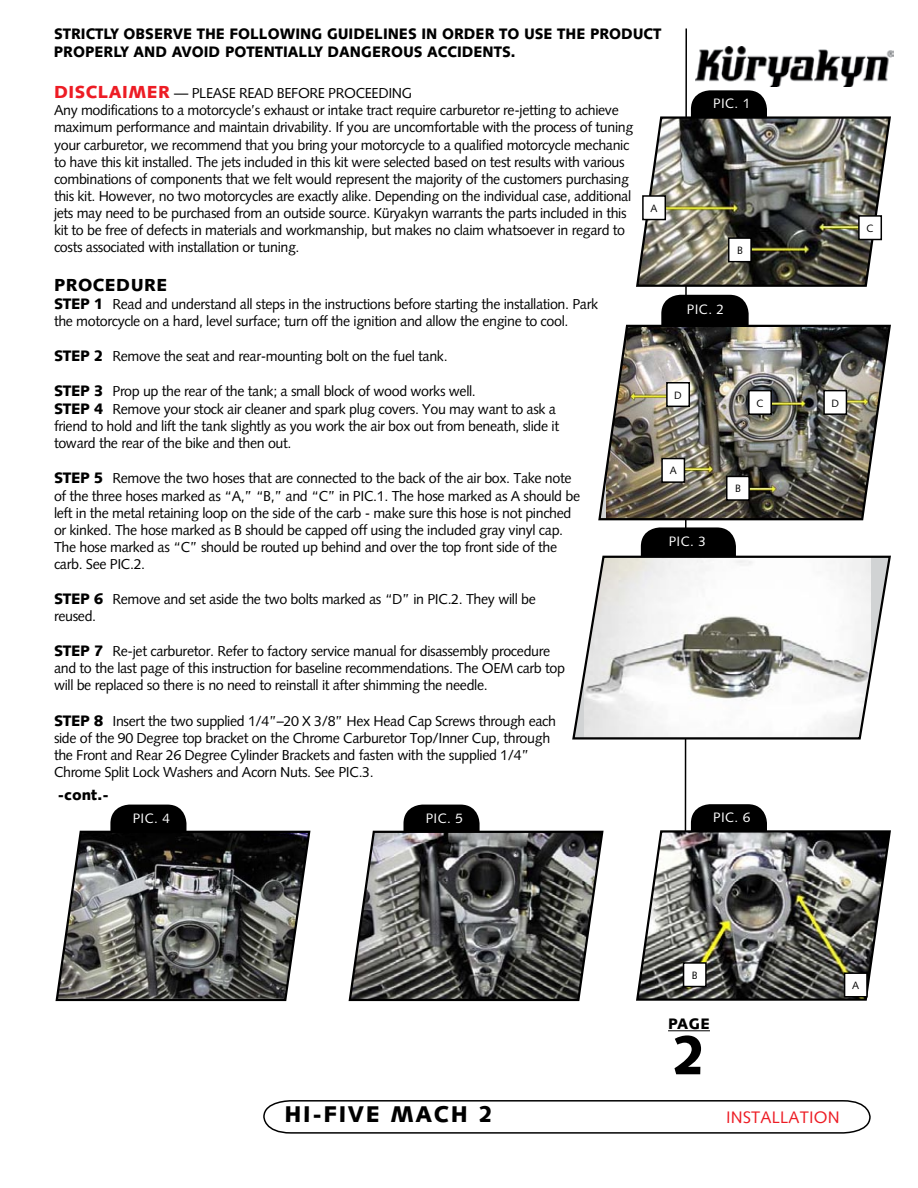
<style>
.page{position:relative;width:918px;height:1188px;background:#fff}
.page>*{position:absolute;margin:0;border:0;box-sizing:border-box;transform-origin:0 0}
.t1{font:800 54px "Facile S Si";color:#000}
.t2{font:800 22.5px "Facile S Si";color:#000}
.t3{font:800 17.25px "Facile S Si";color:#000}
.t4{font:16.5px "Facile S Si";letter-spacing:.01em;color:#ed1c24}
.t5{font:800 15px "Facile S Si";color:#000;scale:.96 1}
.t6{font:800 15px "Facile S Si";color:#000}
.t7{font:14.25px/17.1px "Facile S Si";letter-spacing:-.025em;color:#000}
.t8{font:13.5px "Facile S Si";letter-spacing:.03em;color:#fff}
.t9{font:10.5px "Facile S Si";color:#000}
.s1{font-weight:800;font-size:17.25px;color:#ed1c24}
.s2{font-weight:800;font-size:15px}
</style>
<div class="page">
<img style="left:696px;top:47px;width:197px;height:40px">
<svg style="left:684px;top:28px;width:4px;height:801px"></svg>
<svg style="left:263px;top:1100px;width:608px;height:34px"></svg>
<hr style="left:668px;top:1030px;width:42px;height:1px;background:#000">
<div style="left:692px;top:91px;width:74px;height:48px;background:#000;border-radius:18px"></div>
<div style="left:691px;top:90px;width:76px;height:50px;border:2px solid #000;border-radius:18px"></div>
<img style="left:636px;top:115px;width:255px;height:173px">
<div style="left:643px;top:196px;width:22px;height:24px;background:#fff"></div>
<div style="left:642px;top:195px;width:24px;height:25px;border:2px solid #000"></div>
<div style="left:729px;top:238px;width:22px;height:24px;background:#fff"></div>
<div style="left:728px;top:237px;width:24px;height:25px;border:2px solid #000"></div>
<div style="left:859px;top:216px;width:22px;height:24px;background:#fff"></div>
<div style="left:858px;top:215px;width:24px;height:25px;border:2px solid #000"></div>
<div style="left:662px;top:296px;width:86px;height:54px;background:#000;border-radius:18px"></div>
<div style="left:661px;top:295px;width:88px;height:57px;border:2px solid #000;border-radius:18px"></div>
<img style="left:598px;top:324px;width:293px;height:197px">
<div style="left:662px;top:459px;width:22px;height:23px;background:#fff"></div>
<div style="left:661px;top:458px;width:24px;height:25px;border:2px solid #000"></div>
<div style="left:727px;top:476px;width:22px;height:24px;background:#fff"></div>
<div style="left:726px;top:476px;width:24px;height:25px;border:2px solid #000"></div>
<div style="left:749px;top:391px;width:22px;height:23px;background:#fff"></div>
<div style="left:748px;top:390px;width:24px;height:25px;border:2px solid #000"></div>
<div style="left:667px;top:383px;width:22px;height:23px;background:#fff"></div>
<div style="left:666px;top:382px;width:24px;height:25px;border:2px solid #000"></div>
<div style="left:824px;top:391px;width:22px;height:23px;background:#fff"></div>
<div style="left:823px;top:390px;width:24px;height:25px;border:2px solid #000"></div>
<div style="left:642px;top:529px;width:93px;height:51px;background:#000;border-radius:18px"></div>
<div style="left:641px;top:527px;width:95px;height:54px;border:2px solid #000;border-radius:18px"></div>
<svg style="left:572px;top:554px;width:319px;height:187px"></svg>
<div style="left:112px;top:806px;width:73px;height:47px;background:#000;border-radius:18px"></div>
<div style="left:110px;top:805px;width:76px;height:49px;border:2px solid #000;border-radius:18px"></div>
<svg style="left:55px;top:829px;width:256px;height:173px;background:#656664"></svg>
<div style="left:405px;top:806px;width:73px;height:47px;background:#000;border-radius:18px"></div>
<div style="left:403px;top:805px;width:77px;height:49px;border:2px solid #000;border-radius:18px"></div>
<svg style="left:348px;top:829px;width:256px;height:173px;background:#6b6b6a"></svg>
<div style="left:692px;top:805px;width:74px;height:48px;background:#000;border-radius:18px"></div>
<div style="left:691px;top:804px;width:76px;height:50px;border:2px solid #000;border-radius:18px"></div>
<svg style="left:636px;top:829px;width:255px;height:172px;background:#797975"></svg>
<div style="left:845px;top:973px;width:22px;height:24px;background:#fff"></div>
<div style="left:844px;top:972px;width:24px;height:26px;border:2px solid #000"></div>
<div style="left:684px;top:963px;width:22px;height:24px;background:#fff"></div>
<div style="left:683px;top:962px;width:24px;height:25px;border:2px solid #000"></div>
<p class="t5" style="left:54px;top:25px;width:19px">STRICTLY</p>
<p class="t5" style="left:124px;top:25px;width:11px">OBSERVE</p>
<p class="t5" style="left:197px;top:25px;width:55px">THE FOLLOWING</p>
<p class="t5" style="left:327px;top:25px;width:11px">GUIDELINES</p>
<p class="t5" style="left:421px;top:25px;width:34px">IN ORDER</p>
<p class="t5" style="left:499px;top:25px;width:37px">TO USE</p>
<p class="t5" style="left:557px;top:25px;width:46px">THE PRODUCT</p>
<p class="t5" style="left:54px;top:43px;width:11px">PROPERLY</p>
<p class="t5" style="left:134px;top:43px;width:13px">AND</p>
<p class="t5" style="left:172px;top:43px;width:11px">AVOID</p>
<p class="t5" style="left:225px;top:43px;width:11px">POTENTIALLY</p>
<p class="t5" style="left:328px;top:43px;width:12px">DANGEROUS</p>
<p class="t5" style="left:427px;top:43px;width:11px">ACCIDENTS</p>
<p class="t5" style="left:511px;top:43px;width:6px">.</p>
<p class="t7" style="left:54px;top:85px;width:581px"><span class="s1">DISCLAIMER</span> — PLEASE READ BEFORE PROCEEDING<br>Any modifications to a motorcycle’s exhaust or intake tract require carburetor re-jetting to achieve maximum performance and maintain drivability. If you are uncomfortable with the process of tuning your carburetor, we recommend that you bring your motorcycle to a qualified motorcycle mechanic to have this kit installed. The jets included in this kit were selected based on test results with various combinations of components that we felt would represent the majority of the customers purchasing this kit. However, no two motorcycles are exactly alike. Depending on the individual case, additional jets may need to be purchased from an outside source. Küryakyn warrants the parts included in this kit to be free of defects in materials and workmanship, but makes no claim whatsoever in regard to costs associated with installation or tuning.</p>
<p class="t3" style="left:54px;top:274px;width:26px">PROCEDURE</p>
<p class="t7" style="left:54px;top:295px;width:546px"><span class="s2">STEP 1</span> Read and understand all steps in the instructions before starting the installation. Park the motorcycle on a hard, level surface; turn off the ignition and allow the engine to cool.</p>
<p class="t7" style="left:54px;top:348px;width:395px"><span class="s2">STEP 2</span> Remove the seat and rear-mounting bolt on the fuel tank.</p>
<p class="t7" style="left:54px;top:382px;width:507px"><span class="s2">STEP 3</span> Prop up the rear of the tank; a small block of wood works well.<br><span class="s2">STEP 4</span> Remove your stock air cleaner and spark plug covers. You may want to ask a friend to hold and lift the tank slightly as you work the air box out from beneath, slide it toward the rear of the bike and then out.</p>
<p class="t7" style="left:54px;top:470px;width:528px"><span class="s2">STEP 5</span> Remove the two hoses that are connected to the back of the air box. Take note of the three hoses marked as “A,” “B,” and “C” in PIC.1. The hose marked as A should be left in the metal retaining loop on the side of the carb - make sure this hose is not pinched or kinked. The hose marked as B should be capped off using the included gray vinyl cap.<br>The hose marked as “C” should be routed up behind and over the top front side of the carb. See PIC.2.</p>
<p class="t7" style="left:54px;top:591px;width:483px"><span class="s2">STEP 6</span> Remove and set aside the two bolts marked as “D” in PIC.2. They will be reused.</p>
<p class="t7" style="left:54px;top:643px;width:512px"><span class="s2">STEP 7</span> Re-jet carburetor. Refer to factory service manual for disassembly procedure and to the last page of this instruction for baseline recommendations. The OEM carb top will be replaced so there is no need to reinstall it after shimming the needle.</p>
<p class="t7" style="left:54px;top:712px;width:504px"><span class="s2">STEP 8</span> Insert the two supplied 1/4”–20 X 3/8” Hex Head Cap Screws through each side of the 90 Degree top bracket on the Chrome Carburetor Top/Inner Cup, through the Front and Rear 26 Degree Cylinder Brackets and fasten with the supplied 1/4” Chrome Split Lock Washers and Acorn Nuts. See PIC.3.</p>
<p class="t9" style="left:651px;top:202px;width:9px">A</p>
<p class="t6" style="left:58px;top:786px;width:53px">-CONT.-</p>
<p class="t8" style="left:713px;top:96px;width:39px">PIC. 1</p>
<p class="t9" style="left:737px;top:244px;width:7px">B</p>
<p class="t8" style="left:687px;top:301px;width:39px">PIC. 2</p>
<p class="t9" style="left:674px;top:389px;width:9px">D</p>
<p class="t9" style="left:670px;top:465px;width:9px">A</p>
<p class="t8" style="left:669px;top:533px;width:39px">PIC. 3</p>
<p class="t9" style="left:735px;top:482px;width:7px">B</p>
<p class="t9" style="left:757px;top:397px;width:9px">C</p>
<p class="t8" style="left:133px;top:810px;width:39px">PIC. 4</p>
<p class="t8" style="left:426px;top:810px;width:39px">PIC. 5</p>
<p class="t8" style="left:713px;top:809px;width:39px">PIC. 6</p>
<p class="t9" style="left:867px;top:222px;width:9px">C</p>
<p class="t9" style="left:831px;top:397px;width:9px">D</p>
<h2 class="t2" style="left:284px;top:1100px;width:68px">HI-FIVE</h2>
<h2 class="t2" style="left:391px;top:1100px;width:21px">MAC</h2>
<h2 class="t2" style="left:451px;top:1100px;width:44px">H 2</h2>
<p class="t9" style="left:692px;top:969px;width:7px">B</p>
<p class="t6" style="left:668px;top:1015px;width:21px">PAGE</p>
<h1 class="t1" style="left:672px;top:1023px;width:36px">2</h1>
<p class="t9" style="left:852px;top:979px;width:9px">A</p>
<p class="t4" style="left:726px;top:1107px;width:115px">INSTALLATION</p>
</div>
